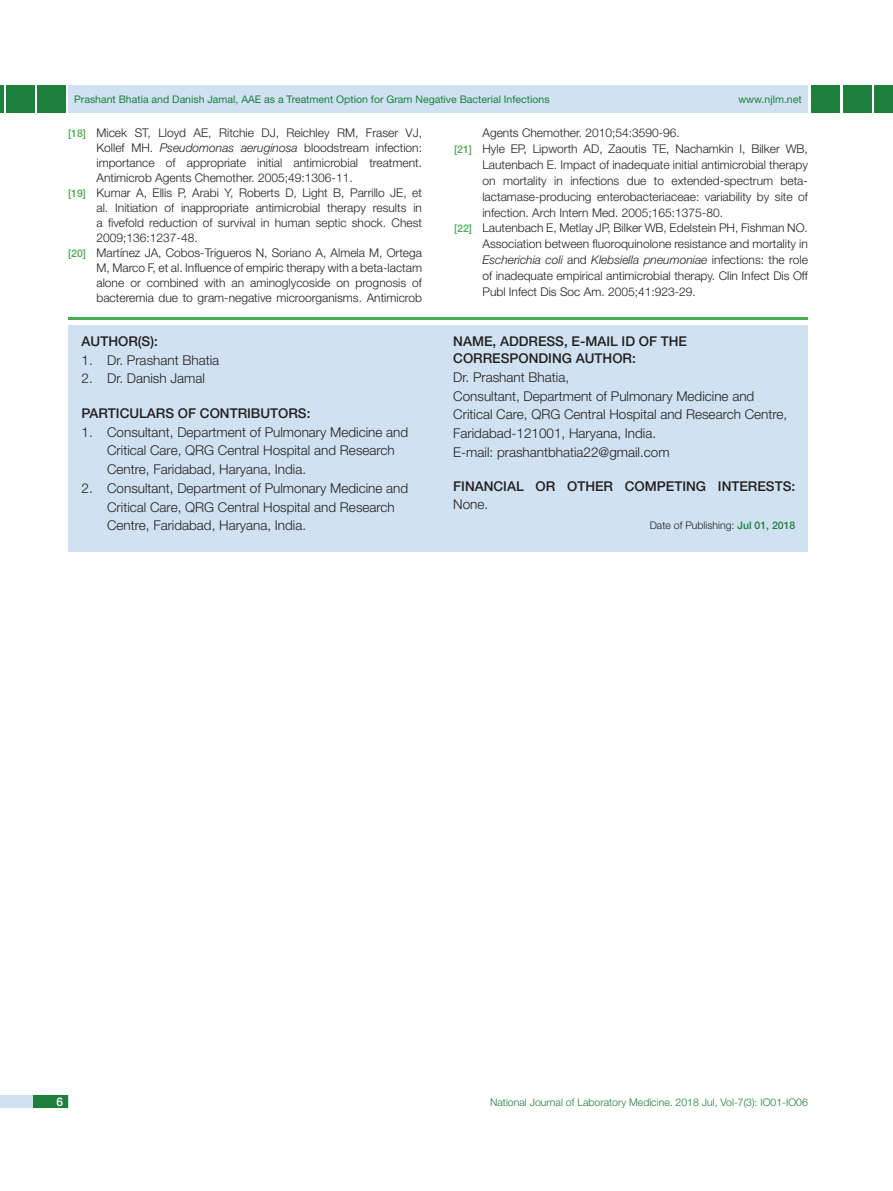
<style>
.page{position:relative;width:893px;height:1191px;background:#fff}
.page>*{position:absolute;margin:0;border:0;box-sizing:border-box;transform-origin:0 0}
.t1{font:300 13.5px/18.8px "Helvetica Neue";color:#231f20}
.t2{font:500 13.5px/17.2px "Helvetica Neue";color:#231f20}
.Refrence{font:300 12px/15px "Helvetica Neue";color:#231f20;text-align:justify}
.t3{font:500 12px "Helvetica Neue";color:#fff}
.t4{font:10.5px "Helvetica Neue";color:#1e7f3c}
.t5{font:300 10.5px "Helvetica Neue";color:#1e7f3c}
.t6{font:300 10.5px "Helvetica Neue";color:#231f20}
.s1{font-weight:500;font-size:10.5px;color:#4caa4f}
.s2{font-style:italic}
.s3{font-weight:300}
.s4{font-weight:500;color:#1e7f3c}
</style>
<div class="page">
<hr style="left:0;top:85px;width:4px;height:28px;background:#1e7f3c">
<div style="left:6px;top:85px;width:29px;height:28px;background:#1e7f3c"></div>
<div style="left:68px;top:85px;width:740px;height:28px;background:#d0e2f1"></div>
<div style="left:875px;top:85px;width:18px;height:28px;background:#1e7f3c"></div>
<div style="left:843px;top:85px;width:29px;height:28px;background:#1e7f3c"></div>
<div style="left:0;top:1095px;width:68px;height:13px;background:#d0e2f1"></div>
<div style="left:33px;top:1095px;width:35px;height:13px;background:#1e7f3c"></div>
<div style="left:811px;top:85px;width:29px;height:28px;background:#1e7f3c"></div>
<div style="left:37px;top:85px;width:29px;height:28px;background:#1e7f3c"></div>
<div style="left:68px;top:325px;width:740px;height:226px;background:#d0e2f1"></div>
<hr style="left:68px;top:318px;width:740px;height:2px;background:#4caa4f">
<p class="t4" style="left:74px;top:93px;width:477px">Prashant Bhatia and Danish Jamal, AAE as a Treatment Option for Gram Negative Bacterial Infections</p>
<p class="t4" style="left:738px;top:93px;width:65px">www.njlm.net</p>
<p class="Refrence" style="left:97px;top:125px;width:327px;text-indent:-28px"><span class="s1">[18]</span> Micek ST, Lloyd AE, Ritchie DJ, Reichley RM, Fraser VJ, Kollef MH. <span class="s2">Pseudomonas aeruginosa</span> bloodstream infection: importance of appropriate initial antimicrobial treatment.<br>Antimicrob Agents Chemother. 2005;49:1306-11.</p>
<p class="Refrence" style="left:97px;top:185px;width:327px;text-indent:-28px"><span class="s1">[19]</span> Kumar A, Ellis P, Arabi Y, Roberts D, Light B, Parrillo JE, et al. Initiation of inappropriate antimicrobial therapy results in a fivefold reduction of survival in human septic shock. Chest 2009;136:1237-48.</p>
<p class="Refrence" style="left:97px;top:245px;width:327px;text-indent:-28px"><span class="s1">[20]</span> Martínez JA, Cobos-Trigueros N, Soriano A, Almela M, Ortega M, Marco F, et al. Influence of empiric therapy with a beta-lactam alone or combined with an aminoglycoside on prognosis of bacteremia due to gram-negative microorganisms. Antimicrob</p>
<p class="t2" style="left:82px;top:332px;width:78px">AUTH OR(S):</p>
<p class="t1" style="left:82px;top:350px;width:139px">1. Dr. Prashant Bhatia</p>
<p class="t1" style="left:82px;top:369px;width:125px">2. Dr. Danish Jamal</p>
<p class="t2" style="left:82px;top:404px;width:18px">PART</p>
<p class="t2" style="left:116px;top:404px;width:33px">ICULAR</p>
<p class="t2" style="left:165px;top:404px;width:65px">S OF CONTR</p>
<p class="t2" style="left:247px;top:404px;width:65px">IBUTORS:</p>
<p class="t1" style="left:107px;top:422px;width:303px;text-indent:-25px">1. Consultant, Department of Pulmonary Medicine and<br>Critical Care, QRG Central Hospital and Research<br>Centre, Faridabad, Haryana, India.</p>
<p class="t1" style="left:107px;top:478px;width:303px;text-indent:-25px">2. Consultant, Department of Pulmonary Medicine and<br>Critical Care, QRG Central Hospital and Research<br>Centre, Faridabad, Haryana, India.</p>
<p class="Refrence" style="left:482px;top:125px;width:199px">Agents Chemother. 2010;54:3590-96.</p>
<p class="Refrence" style="left:482px;top:140px;width:327px;line-height:15.9px;text-indent:-28px"><span class="s1">[21]</span> Hyle EP, Lipworth AD, Zaoutis TE, Nachamkin I, Bilker WB, Lautenbach E. Impact of inadequate initial antimicrobial therapy on mortality in infections due to extended-spectrum beta&shy;lactamase-producing enterobacteriaceae: variability by site of infection. Arch Intern Med. 2005;165:1375-80.</p>
<p class="Refrence" style="left:482px;top:220px;width:327px;line-height:15.9px;text-indent:-28px"><span class="s1">[22]</span> Lautenbach E, Metlay JP, Bilker WB, Edelstein PH, Fishman NO.<br>Association between fluoroquinolone resistance and mortality in <span class="s2">Escherichia coli</span> and <span class="s2">Klebsiella pneumoniae</span> infections: the role of inadequate empirical antimicrobial therapy. Clin Infect Dis Off Publ Infect Dis Soc Am. 2005;41:923-29.</p>
<p class="t2" style="left:453px;top:332px;width:235px">NAME, ADDRESS, E-MAIL ID OF TH E</p>
<p class="t2" style="left:453px;top:349px;width:184px">CORRESPONDING AUTHOR:</p>
<p class="t1" style="left:453px;top:367px;width:117px">Dr. Prashant Bhatia,</p>
<p class="t1" style="left:453px;top:386px;width:335px">Consultant, Department of Pulmonary Medicine and<br>Critical Care, QRG Central Hospital and Research Centre,<br>Faridabad-121001, Haryana, India.</p>
<p class="t1" style="left:453px;top:442px;width:218px">E-mail: prashantbhatia22@gmail.com</p>
<p class="t2" style="left:453px;top:478px;width:343px">FINANCIAL OR OTH ER COMPETING INTERESTS:<br><span class="s3">None.</span></p>
<p class="t6" style="left:650px;top:519px;width:147px">Date of Publishing: <span class="s4">JUL 01, 2018</span></p>
<p class="t3" style="left:57px;top:1094px;width:8px">6</p>
<p class="t5" style="left:490px;top:1096px;width:319px">National Journal of Laboratory Medicine. 2018 Jul, Vol-7(3): IO01-IO06</p>
</div>
